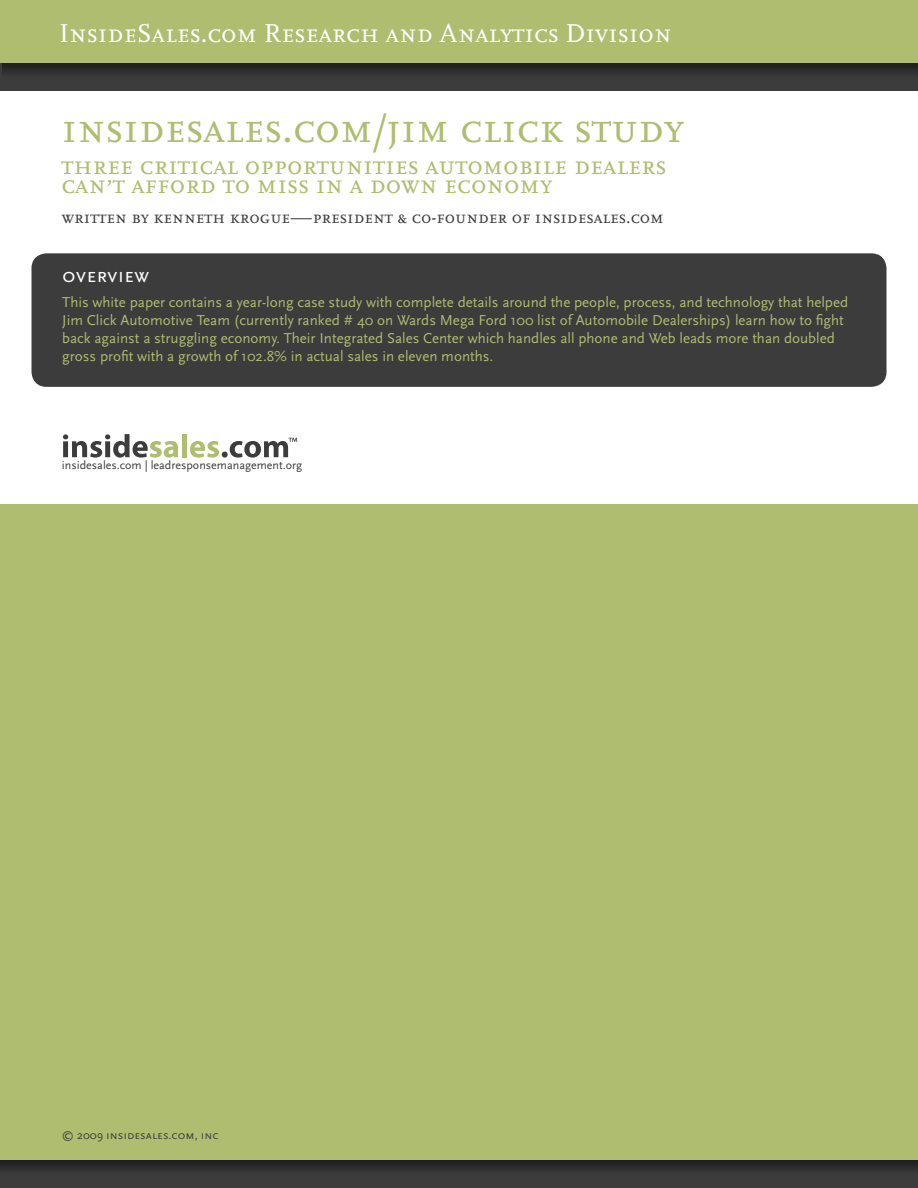
<style>
.page{position:relative;width:918px;height:1188px;background:#fff}
.page>*{position:absolute;margin:0;border:0;box-sizing:border-box;transform-origin:0 0}
.t1{font:43.5px "Scala Caps";color:#aebd6f}
.t2{font:27px "Scala Caps";color:#aebd6f}
.t3{font:27px "Scala Caps";color:#fff}
.t4{font:21px "Scala Sans Caps";color:#fff}
.t5{font:18px "Scala Caps";color:#3c3c3c}
.tier1{font:15px/18px "Scala Sans";color:#aebd6f}
.t6{font:12px "Scala Sans";color:#3c3c3c}
.t7{font:12px "Scala Sans Caps";color:#3c3c3c}
.s1{font-family:"Scala Sans"}
</style>
<div class="page">
<div style="left:0;top:505px;width:918px;height:655px;background:#aebd6f"></div>
<div style="left:0;top:0;width:918px;height:63px;background:#aebd6f"></div>
<div style="left:0;top:63px;width:918px;height:28px;background:linear-gradient(to bottom,#262626,#424242)"></div>
<div style="left:0;top:1160px;width:918px;height:28px;background:linear-gradient(to bottom,#262626,#424242)"></div>
<svg style="left:63px;top:434px;width:115px;height:24px"></svg>
<div style="left:182px;top:434px;width:5px;height:23px;background:#aebd6f"></div>
<svg style="left:190px;top:438px;width:107px;height:20px"></svg>
<div style="left:32px;top:253px;width:854px;height:134px;background:#3c3c3c;border-radius:15px"></div>
<p class="t3" style="left:59px;top:18px;width:614px">InsideSales.com Research and Analytics Division</p>
<p class="t1" style="left:61px;top:104px;width:624px">insidesales.com/jim click study</p>
<p class="t2" style="left:61px;top:150px;width:607px">three critical opportunities automobile dealers</p>
<p class="t2" style="left:61px;top:170px;width:492px">can’t afford to miss in a down economy</p>
<p class="t5" style="left:62px;top:208px;width:603px">written by kenneth krogue—president &amp; co-founder of insidesales.com</p>
<p class="t4" style="left:62px;top:264px;width:89px">overview</p>
<p class="tier1" style="left:62px;top:294px;width:788px">This white paper contains a year-long case study with complete details around the people, process, and technology that helped Jim Click Automotive Team (currently ranked # 40 on Wards Mega Ford 100 list of Automobile Dealerships) learn how to fight back against a struggling economy. Their Integrated Sales Center which handles all phone and Web leads more than doubled gross profit with a growth of 102.8% in actual sales in eleven months.</p>
<p class="t6" style="left:62px;top:458px;width:242px">insidesales.com | leadresponsemanagement.org</p>
<p class="t7" style="left:62px;top:1128px;width:158px"><span class="s1">© 2009</span> insidesales.com, inc</p>
</div>
